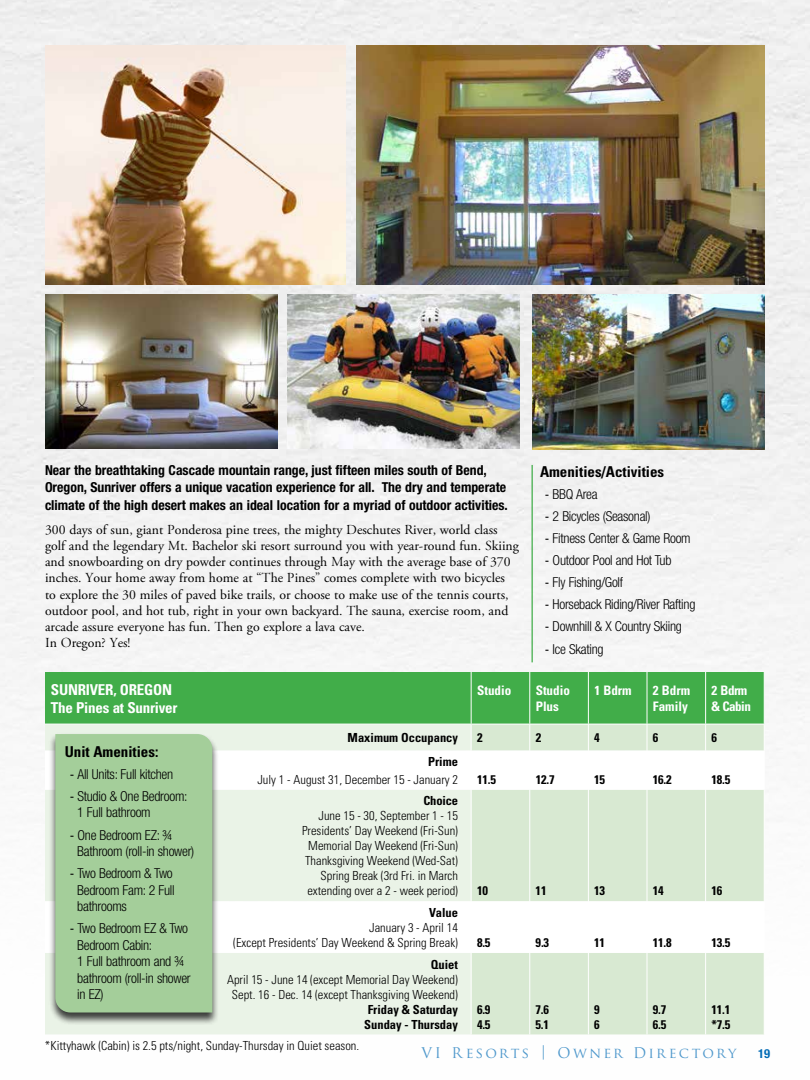
<style>
.page{position:relative;width:810px;height:1080px;background:#fff}
.page>*{position:absolute;margin:0;border:0;box-sizing:border-box;transform-origin:0 0}
.t1{font:700 condensed 15px "Univers";color:#000}
.t2{font:700 condensed 15px/17.5px "Univers";letter-spacing:-.015em;color:#fff}
.t3{font:14.38px "Trajan Pro";letter-spacing:.155em;color:#036cb6}
.t4{font:13.75px/16.2px "Adobe Garamond Pro";color:#000}
.t5{font:300 condensed 13.75px/16.5px "Helvetica Neue";letter-spacing:-.02em;color:#000}
.t6{font:700 condensed 13.75px/17.5px "Helvetica Neue LT Std";color:#000}
.t7{font:700 condensed 13.12px/15.8px "Univers";color:#fff}
.t8{font:700 condensed 13.12px/15.8px "Univers";letter-spacing:-.04em;color:#fff}
.t9{font:300 condensed 12.5px/15px "Univers";color:#000;text-align:right}
.t10{font:700 condensed 12.5px/15px "Univers";color:#000}
.t11{font:700 condensed 12.5px "Helvetica Neue LT Std";color:#036cb6}
.s1{font-family:"Univers";font-weight:400}
</style>
<div class="page">
<img style="left:1px;top:0;width:809px;height:1035px">
<div style="left:45px;top:672px;width:426px;height:52px;background:#41ad49"></div>
<div style="left:45px;top:725px;width:426px;height:309px;background:#eaf3e7"></div>
<div style="left:472px;top:953px;width:292px;height:81px;background:#d8e9d2"></div>
<svg style="left:45px;top:751px;width:719px;height:202px"></svg>
<svg style="left:471px;top:672px;width:294px;height:79px;background:#76c27a"></svg>
<hr style="left:471px;top:751px;width:1px;height:39px;background:#fff">
<hr style="left:529px;top:751px;width:1px;height:39px;background:#fff">
<hr style="left:588px;top:751px;width:1px;height:39px;background:#fff">
<hr style="left:647px;top:751px;width:1px;height:39px;background:#fff">
<hr style="left:705px;top:751px;width:1px;height:39px;background:#fff">
<hr style="left:764px;top:751px;width:1px;height:39px;background:#fff">
<hr style="left:471px;top:790px;width:1px;height:111px;background:#fff">
<hr style="left:529px;top:790px;width:1px;height:111px;background:#fff">
<hr style="left:588px;top:790px;width:1px;height:111px;background:#fff">
<hr style="left:647px;top:790px;width:1px;height:111px;background:#fff">
<hr style="left:705px;top:790px;width:1px;height:111px;background:#fff">
<hr style="left:764px;top:790px;width:1px;height:111px;background:#fff">
<hr style="left:471px;top:901px;width:1px;height:52px;background:#fff">
<hr style="left:529px;top:901px;width:1px;height:52px;background:#fff">
<hr style="left:588px;top:901px;width:1px;height:52px;background:#fff">
<hr style="left:647px;top:901px;width:1px;height:52px;background:#fff">
<hr style="left:705px;top:901px;width:1px;height:52px;background:#fff">
<hr style="left:764px;top:901px;width:1px;height:52px;background:#fff">
<hr style="left:471px;top:953px;width:1px;height:81px;background:#fff">
<hr style="left:529px;top:953px;width:1px;height:81px;background:#fff">
<hr style="left:588px;top:953px;width:1px;height:81px;background:#fff">
<hr style="left:647px;top:953px;width:1px;height:81px;background:#fff">
<hr style="left:705px;top:953px;width:1px;height:81px;background:#fff">
<hr style="left:764px;top:953px;width:1px;height:81px;background:#fff">
<hr style="left:45px;top:724px;width:426px;height:1px;background:#fff">
<hr style="left:471px;top:672px;width:1px;height:52px;background:#fff">
<hr style="left:764px;top:672px;width:1px;height:52px;background:#fff">
<hr style="left:471px;top:724px;width:59px;height:1px;background:#fff">
<hr style="left:530px;top:724px;width:58px;height:1px;background:#fff">
<hr style="left:588px;top:724px;width:59px;height:1px;background:#fff">
<hr style="left:647px;top:724px;width:59px;height:1px;background:#fff">
<hr style="left:706px;top:724px;width:59px;height:1px;background:#fff">
<img style="left:0;top:0;width:1px;height:1080px">
<img style="left:356px;top:45px;width:409px;height:239px">
<img style="left:45px;top:45px;width:301px;height:240px">
<img style="left:45px;top:295px;width:232px;height:154px">
<img style="left:533px;top:295px;width:232px;height:154px">
<img style="left:288px;top:295px;width:232px;height:154px">
<div style="left:48px;top:733px;width:171px;height:292px;background:#000;opacity:.75"></div>
<div style="left:55px;top:734px;width:157px;height:278px;background:#a4ce9a"></div>
<hr style="left:532px;top:465px;width:1px;height:197px;background:#41ad49">
<p class="t6" style="left:45px;top:461px;width:464px">Near the breathtaking Cascade mountain range, just fifteen miles south of Bend,<br>Oregon, Sunriver offers a unique vacation experience for all. The dry and temperate climate of the high desert makes an ideal location for a myriad of outdoor activities.</p>
<p class="t4" style="left:45px;top:522px;width:475px">300 days of sun, giant Ponderosa pine trees, the mighty Deschutes River, world class golf and the legendary Mt. Bachelor ski resort surround you with year-round fun. Skiing and snowboarding on dry powder continues through May with the average base of 370 inches. Your home away from home at “The Pines” comes complete with two bicycles to explore the 30 miles of paved bike trails, or choose to make use of the tennis courts, outdoor pool, and hot tub, right in your own backyard. The sauna, exercise room, and arcade assure everyone has fun. Then go explore a lava cave.<br>In Oregon? Yes!</p>
<p class="t1" style="left:540px;top:462px;width:126px">Amenities/Activities</p>
<p class="t5" style="left:545px;top:485px;width:54px"><span class="s1">-</span> BBQ Area</p>
<p class="t5" style="left:545px;top:508px;width:107px"><span class="s1">-</span> 2 Bicycles (Seasonal)</p>
<p class="t5" style="left:545px;top:530px;width:147px"><span class="s1">-</span> Fitness Center &amp; Game Room</p>
<p class="t5" style="left:545px;top:552px;width:128px"><span class="s1">-</span> Outdoor Pool and Hot Tub</p>
<p class="t5" style="left:545px;top:574px;width:80px"><span class="s1">-</span> Fly Fishing/Golf</p>
<p class="t5" style="left:545px;top:596px;width:152px"><span class="s1">-</span> Horseback Riding/River Rafting</p>
<p class="t5" style="left:545px;top:618px;width:139px"><span class="s1">-</span> Downhill &amp; X Country Skiing</p>
<p class="t5" style="left:545px;top:640px;width:60px"><span class="s1">-</span> Ice Skating</p>
<p class="t2" style="left:51px;top:681px;width:128px">SUNRIVER, OREGON<br>The Pines at Sunriver</p>
<p class="t7" style="left:477px;top:682px;width:36px">Studio</p>
<p class="t7" style="left:536px;top:682px;width:36px">Studio<br>Plus</p>
<p class="t7" style="left:594px;top:682px;width:39px">1 Bdrm</p>
<p class="t7" style="left:653px;top:682px;width:39px">2 Bdrm<br>Family</p>
<p class="t8" style="left:712px;top:682px;width:41px">2 Bdrm &amp; Cabin</p>
<p class="t10" style="left:348px;top:730px;width:112px">Maximum Occupancy</p>
<p class="t10" style="left:477px;top:730px;width:7px">2</p>
<p class="t10" style="left:536px;top:730px;width:7px">2</p>
<p class="t10" style="left:594px;top:730px;width:7px">4</p>
<p class="t10" style="left:653px;top:730px;width:7px">6</p>
<p class="t10" style="left:712px;top:730px;width:7px">6</p>
<p class="t10" style="left:428px;top:754px;width:31px">Prime</p>
<p class="t9" style="left:257px;top:772px;width:202px">July 1 - August 31, December 15 - January 2</p>
<p class="t10" style="left:477px;top:772px;width:20px">11.5</p>
<p class="t10" style="left:536px;top:772px;width:20px">12.7</p>
<p class="t10" style="left:594px;top:772px;width:12px">15</p>
<p class="t10" style="left:653px;top:772px;width:20px">16.2</p>
<p class="t10" style="left:712px;top:772px;width:20px">18.5</p>
<p class="t10" style="left:424px;top:793px;width:36px">Choice</p>
<p class="t9" style="left:302px;top:808px;width:157px">June 15 - 30, September 1 - 15<br>Presidents’ Day Weekend (Fri-Sun)<br>Memorial Day Weekend (Fri-Sun)<br>Thanksgiving Weekend (Wed-Sat)<br>Spring Break (3rd Fri. in March extending over a 2 - week period)</p>
<p class="t1" style="left:65px;top:742px;width:95px">Unit Amenities:</p>
<p class="t5" style="left:70px;top:766px;width:105px"><span class="s1">-</span> All Units: Full kitchen</p>
<p class="t5" style="left:77px;top:788px;width:112px;text-indent:-8px"><span class="s1">-</span> Studio &amp; One Bedroom:<br>1 Full bathroom</p>
<p class="t5" style="left:77px;top:826px;width:119px;text-indent:-7px"><span class="s1">-</span> One Bedroom EZ: ¾<br>Bathroom (roll-in shower)</p>
<p class="t5" style="left:77px;top:865px;width:99px;text-indent:-7px"><span class="s1">-</span> Two Bedroom &amp; Two<br>Bedroom Fam: 2 Full bathrooms</p>
<p class="t5" style="left:77px;top:920px;width:115px;text-indent:-7px"><span class="s1">-</span> Two Bedroom EZ &amp; Two<br>Bedroom Cabin:<br>1 Full bathroom and ¾ bathroom (roll-in shower in EZ)</p>
<p class="t10" style="left:477px;top:883px;width:12px">10</p>
<p class="t10" style="left:536px;top:883px;width:12px">11</p>
<p class="t10" style="left:594px;top:883px;width:12px">13</p>
<p class="t10" style="left:653px;top:883px;width:12px">14</p>
<p class="t10" style="left:712px;top:883px;width:12px">16</p>
<p class="t10" style="left:429px;top:905px;width:30px">Value</p>
<p class="t9" style="left:233px;top:920px;width:226px">January 3 - April 14<br>(Except Presidents’ Day Weekend &amp; Spring Break)</p>
<p class="t10" style="left:477px;top:935px;width:15px">8.5</p>
<p class="t10" style="left:536px;top:935px;width:15px">9.3</p>
<p class="t10" style="left:594px;top:935px;width:12px">11</p>
<p class="t10" style="left:653px;top:935px;width:20px">11.8</p>
<p class="t10" style="left:711px;top:935px;width:20px">13.5</p>
<p class="t10" style="left:431px;top:956px;width:29px">Quiet</p>
<p class="t9" style="left:227px;top:971px;width:232px;text-align:center">April 15 - June 14 (except Memorial Day Weekend)<br>Sept. 16 - Dec. 14 (except Thanksgiving Weekend)</p>
<p class="t10" style="left:364px;top:1001px;width:95px">Friday &amp; Saturday<br>Sunday - Thursday</p>
<p class="t10" style="left:477px;top:1001px;width:15px">6.9<br>4.5</p>
<p class="t10" style="left:536px;top:1001px;width:15px">7.6<br>5.1</p>
<p class="t10" style="left:594px;top:1001px;width:7px">9<br>6</p>
<p class="t10" style="left:653px;top:1001px;width:15px">9.7<br>6.5</p>
<p class="t10" style="left:711px;top:1001px;width:20px">11.1 *7.5</p>
<p class="t9" style="left:45px;top:1038px;width:316px">*Kittyhawk (Cabin) is 2.5 pts/night, Sunday-Thursday in Quiet season.</p>
<p class="t3" style="left:421px;top:1044px;width:316px">VI Resorts | Owner Directory</p>
<p class="t11" style="left:758px;top:1046px;width:13px">19</p>
</div>
